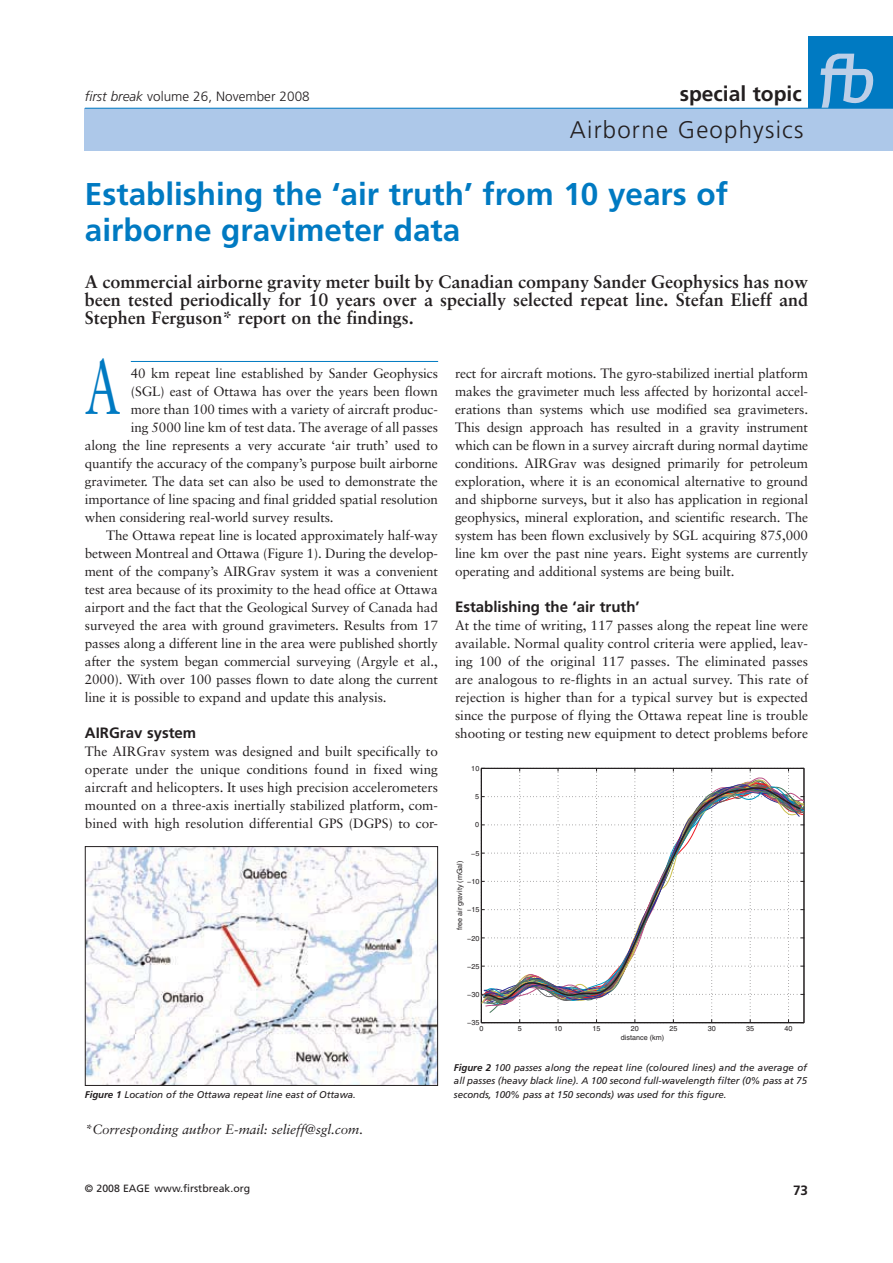
<style>
.page{position:relative;width:893px;height:1263px;background:#fff}
.page>*{position:absolute;margin:0;border:0;box-sizing:border-box;transform-origin:0 0}
.t1{font:76.8px "Sabon";color:#007ac2;scale:.65 1}
.t2{font:700 31.5px/36px "Frutiger";color:#007ac2}
.t3{font:300 24px "Frutiger";letter-spacing:.05em;color:#231f20}
.t4{font:700 21px "Frutiger";color:#231f20}
.t5{font:700 18px/18px "Sabon";color:#231f20;text-align:justify}
.t6{font:700 15px "Frutiger";color:#231f20}
.t7{font:13.5px/18px "Sabon";letter-spacing:-.01em;color:#231f20;text-align:justify}
.t8{font:italic 13.5px "Sabon";letter-spacing:-.005em;color:#231f20}
.t9{font:300 13.5px "Frutiger";color:#231f20}
.t10{font:700 13.5px "Frutiger";color:#231f20}
.t11{font:10.5px "Frutiger";color:#231f20}
.t12{font:italic 9.75px/13.5px "Frutiger";letter-spacing:-.005em;color:#231f20;text-align:justify}
.t13{font:7.2px "Helvetica";color:#231f20}
.s1{font-style:italic}
.s2{font-weight:700}
</style>
<div class="page">
<div style="left:85px;top:108px;width:807px;height:43px;background:#adc8e9"></div>
<div style="left:808px;top:36px;width:84px;height:72px;background:#007ac2"></div>
<svg style="left:820px;top:54px;width:53px;height:54px"></svg>
<hr style="left:85px;top:108px;width:807px;height:1px;background:#007ac2">
<hr style="left:131px;top:361px;width:307px;height:1px;background:#007ac2">
<img style="left:87px;top:848px;width:349px;height:236px">
<div style="left:85px;top:846px;width:353px;height:240px;border:1px solid #231f20"></div>
<svg style="left:481px;top:768px;width:324px;height:255px"></svg>
<svg style="left:485px;top:1001px;width:314px;height:6px"></svg>
<svg style="left:488px;top:779px;width:312px;height:5px"></svg>
<svg style="left:483px;top:787px;width:319px;height:214px"></svg>
<p class="t9" style="left:85px;top:91px;width:226px"><span class="s1">first break</span> volume 26, November 2008</p>
<h3 class="t4" style="left:679px;top:85px;width:123px">special topic</h3>
<h3 class="t3" style="left:570px;top:120px;width:235px">Airborne Geophysics</h3>
<h2 class="t2" style="left:85px;top:178px;width:644px">Establishing the ‘air truth’ from 10 years of airborne gravimeter data</h2>
<h3 class="t5" style="left:85px;top:274px;width:724px">A commercial airborne gravity meter built by Canadian company Sander Geophysics has now been tested periodically for 10 years over a specially selected repeat line. Stefan Elieff and Stephen Ferguson* report on the findings.</h3>
<h1 class="t1" style="left:85px;top:356px;width:57px">A</h1>
<p class="t7" style="left:131px;top:366px;width:308px">40 km repeat line established by Sander Geophysics</p>
<p class="t7" style="left:131px;top:384px;width:309px">(SGL) east of Ottawa has over the years been flown</p>
<p class="t7" style="left:131px;top:402px;width:308px">more than 100 times with a variety of aircraft produc-</p>
<p class="t7" style="left:131px;top:420px;width:308px">ing 5000 line km of test data. The average of all passes</p>
<p class="t7" style="left:85px;top:438px;width:354px">along the line represents a very accurate ‘air truth’ used to</p>
<p class="t7" style="left:85px;top:456px;width:354px">quantify the accuracy of the company’s purpose built airborne</p>
<p class="t7" style="left:85px;top:474px;width:354px">gravimeter. The data set can also be used to demonstrate the</p>
<p class="t7" style="left:85px;top:492px;width:354px">importance of line spacing and final gridded spatial resolution</p>
<p class="t7" style="left:85px;top:510px;width:250px">when considering real-world survey results.</p>
<p class="t7" style="left:106px;top:528px;width:333px">The Ottawa repeat line is located approximately half-way</p>
<p class="t7" style="left:85px;top:546px;width:354px">between Montreal and Ottawa (Figure 1). During the develop-</p>
<p class="t7" style="left:85px;top:564px;width:354px">ment of the company’s AIRGrav system it was a convenient</p>
<p class="t7" style="left:85px;top:582px;width:354px">test area because of its proximity to the head office at Ottawa</p>
<p class="t7" style="left:85px;top:600px;width:354px">airport and the fact that the Geological Survey of Canada had</p>
<p class="t7" style="left:85px;top:618px;width:354px">surveyed the area with ground gravimeters. Results from 17</p>
<p class="t7" style="left:85px;top:636px;width:354px">passes along a different line in the area were published shortly</p>
<p class="t7" style="left:85px;top:654px;width:354px">after the system began commercial surveying (Argyle et al.,</p>
<p class="t7" style="left:85px;top:672px;width:354px">2000). With over 100 passes flown to date along the current</p>
<p class="t7" style="left:85px;top:690px;width:303px">line it is possible to expand and update this analysis.</p>
<p class="t6" style="left:85px;top:727px;width:113px">AIRGrav system</p>
<p class="t7" style="left:85px;top:744px;width:354px">The AIRGrav system was designed and built specifically to operate under the unique conditions found in fixed wing aircraft and helicopters. It uses high precision accelerometers mounted on a three-axis inertially stabilized platform, com&shy;bined with high resolution differential GPS (DGPS) to cor-</p>
<p class="t12" style="left:85px;top:1089px;width:272px"><span class="s2">Figure 1</span> Location of the Ottawa repeat line east of Ottawa.</p>
<p class="t8" style="left:85px;top:1124px;width:280px">*Corresponding author E-mail: selieff@sgl.com.</p>
<p class="t7" style="left:455px;top:366px;width:354px">rect for aircraft motions. The gyro-stabilized inertial platform makes the gravimeter much less affected by horizontal accel&shy;erations than systems which use modified sea gravimeters.<br>This design approach has resulted in a gravity instrument which can be flown in a survey aircraft during normal daytime conditions. AIRGrav was designed primarily for petroleum exploration, where it is an economical alternative to ground and shipborne surveys, but it also has application in regional geophysics, mineral exploration, and scientific research. The system has been flown exclusively by SGL acquiring 875,000 line km over the past nine years. Eight systems are currently operating and additional systems are being built.</p>
<p class="t6" style="left:455px;top:601px;width:186px">Establishing the ‘air truth’</p>
<p class="t7" style="left:455px;top:618px;width:354px">At the time of writing, 117 passes along the repeat line were available. Normal quality control criteria were applied, leav&shy;ing 100 of the original 117 passes. The eliminated passes are analogous to re-flights in an actual survey. This rate of rejection is higher than for a typical survey but is expected since the purpose of flying the Ottawa repeat line is trouble shooting or testing new equipment to detect problems before</p>
<p class="t13" style="left:471px;top:766px;width:10px">10</p>
<p class="t13" style="left:475px;top:794px;width:6px">5</p>
<p class="t13" style="left:475px;top:822px;width:6px">0</p>
<p class="t13" style="left:471px;top:851px;width:10px">−5</p>
<p class="t13" style="left:457px;top:930px;width:71px;rotate:-90deg">free air gravity (mGal)</p>
<p class="t13" style="left:467px;top:879px;width:14px">−10</p>
<p class="t13" style="left:467px;top:907px;width:14px">−15</p>
<p class="t13" style="left:467px;top:935px;width:14px">−20</p>
<p class="t13" style="left:467px;top:964px;width:14px">−25</p>
<p class="t13" style="left:467px;top:992px;width:14px">−30</p>
<p class="t13" style="left:467px;top:1020px;width:14px">−35</p>
<p class="t13" style="left:479px;top:1026px;width:6px">0</p>
<p class="t13" style="left:518px;top:1026px;width:6px">5</p>
<p class="t13" style="left:554px;top:1026px;width:10px">10</p>
<p class="t13" style="left:592px;top:1026px;width:10px">15</p>
<p class="t13" style="left:631px;top:1026px;width:10px">20</p>
<p class="t13" style="left:669px;top:1026px;width:10px">25</p>
<p class="t13" style="left:707px;top:1026px;width:10px">30</p>
<p class="t13" style="left:746px;top:1026px;width:10px">35</p>
<p class="t13" style="left:784px;top:1026px;width:10px">40</p>
<p class="t13" style="left:620px;top:1035px;width:45px">distance (km)</p>
<p class="t12" style="left:454px;top:1061px;width:354px"><span class="s2">Figure 2</span> 100 passes along the repeat line (coloured lines) and the average of all passes (heavy black line). A 100 second full-wavelength filter (0% pass at 75 seconds, 100% pass at 150 seconds) was used for this figure.</p>
<p class="t11" style="left:85px;top:1185px;width:167px">© 2008 EAGE www.firstbreak.org</p>
<p class="t10" style="left:793px;top:1185px;width:17px">73</p>
</div>
